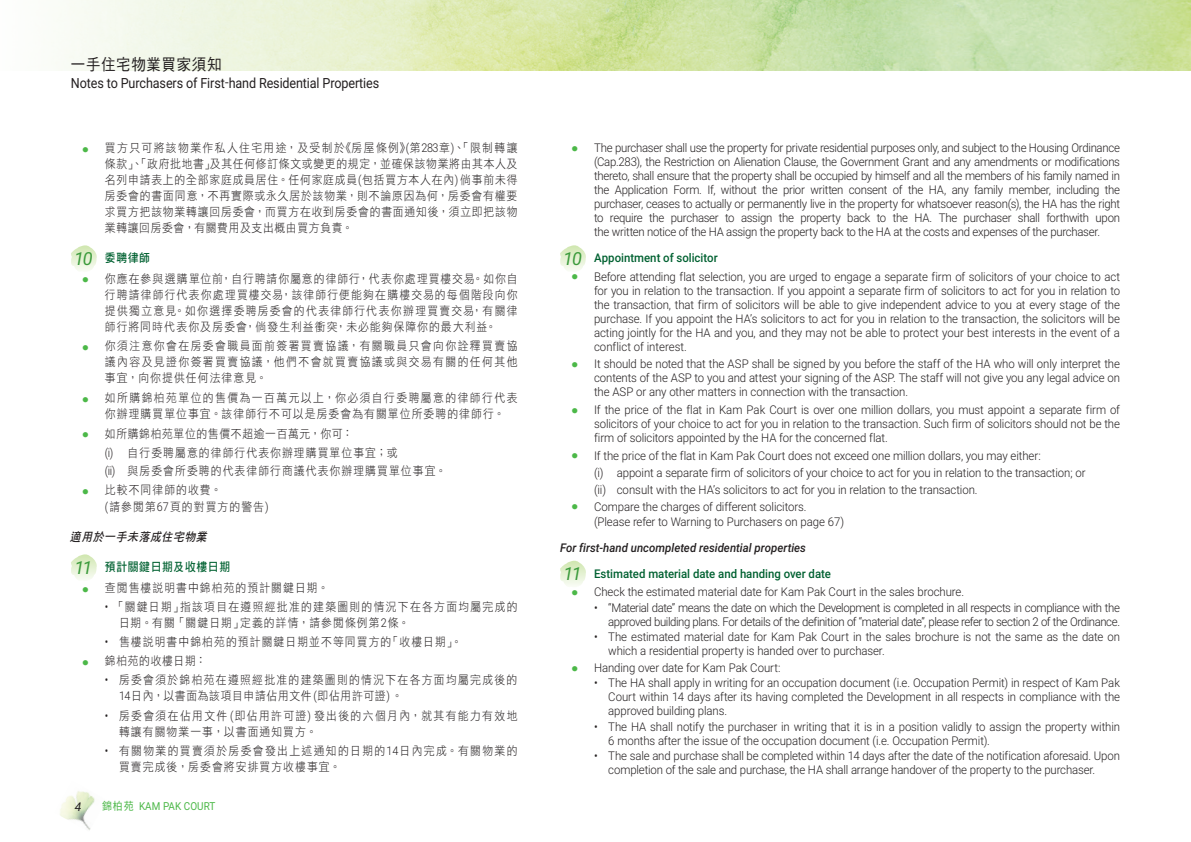
<style>
.page{position:relative;width:1191px;height:842px;background:#fff}
.page>*{position:absolute;margin:0;border:0;box-sizing:border-box;transform-origin:0 0}
.t1{font:italic 18px "Roboto";letter-spacing:-.075em;color:#3a9a3b}
.Running_Head_Left{font:16px "DF Hei HK W5";letter-spacing:.05em;color:#231f20;scale:.9 1}
.Running_Head_Left-2{font:14px "Roboto";letter-spacing:-.01em;color:#231f20;scale:.9 1}
._00_Body_Text_E{font:300 12px/14px "Roboto";letter-spacing:-.01em;color:#231f20;text-align:justify;scale:.95 1}
._00_Body_Text_C{font:12px/16px "DF Hei HK W3";letter-spacing:.1em;color:#231f20;text-align:justify;scale:.9 1}
._00_Body_Text_E-2{font:300 12px/14px "Roboto";letter-spacing:-.035em;color:#231f20;text-align:right;scale:.95 1}
._00_Body_Text_C-2{font:12px/16px "DF Hei HK W3";letter-spacing:.12em;color:#231f20;scale:.9 1}
._00_Body_Text_C-3{font:12px/16px "DF Hei HK W3";letter-spacing:.135em;color:#231f20;scale:.9 1}
._00_Body_Text_E-3{font:500 12px "Roboto";color:#006131;scale:.95 1}
._00_Body_Text_C-4{font:12px/16px "DF Hei HK W3";letter-spacing:.125em;color:#231f20;scale:.9 1}
._00_Body_Text_C-5{font:12px/16px "DF Hei HK W3";letter-spacing:.13em;color:#231f20;scale:.9 1}
._00_Body_Text_E-4{font:italic 500 12px "Roboto";color:#231f20;scale:.95 1}
._00_Body_Text_C-6{font:12px "DF Hei HK W3";letter-spacing:.06em;color:#231f20;scale:.9 1}
._00_Body_Text_C-7{font:12px "DF Hei HK W7";letter-spacing:.06em;color:#006131;scale:.9 1}
._00_Body_Text_C-8{font:italic 12px "DF Hei HK W7";color:#231f20;scale:.9 1}
.t2{font:italic 12px "Roboto";color:#231f20}
.t3{font:11px "Roboto";letter-spacing:.005em;color:#4cb848;scale:.9 1}
.s1{font-family:"DF Hei HK W5"}
.s2{color:#4cb848}
.s3{font-family:"Roboto";font-weight:300}
.s4{font-family:"Noto Sans CJ Ktc"}
</style>
<div class="page">
<img style="left:56px;top:0;width:1135px;height:71px">
<img style="left:60px;top:791px;width:35px;height:39px">
<svg style="left:560px;top:245px;width:26px;height:26px"></svg>
<svg style="left:560px;top:561px;width:26px;height:25px"></svg>
<svg style="left:71px;top:245px;width:26px;height:26px"></svg>
<svg style="left:71px;top:554px;width:26px;height:26px"></svg>
<p class="Running_Head_Left" style="left:71px;top:56px;width:169px">一手住宅物業買家須知</p>
<p class="Running_Head_Left-2" style="left:71px;top:74px;width:344px">Notes to Purchasers of First<span class="s1">-</span>hand Residential Properties</p>
<p class="_00_Body_Text_C" style="left:105px;top:140px;width:460px;text-indent:-23px"><span class="s2">●</span> 買方只可將該物業作私人住宅用途，及受制於《房屋條例》<span class="s3">(</span>第<span class="s3">283</span>章<span class="s3">)</span>、「限制轉讓條款」、「政府批地書」及其任何修訂條文或變更的規定，並確保該物業將由其本人及名列申請表上的全部家庭成員居住。任何家庭成員<span class="s3">(</span>包括買方本人在內<span class="s3">)</span>倘事前未得房委會的書面同意，不再實際或永久居於該物業，則不論原因為何，房委會有權要求買方把該物業轉讓回房委會，而買方在收到房委會的書面通知後，須立即把該物業轉讓回房委會，有關費用及支出概由買方負責。</p>
<p class="t1" style="left:74px;top:246px;width:20px">10</p>
<p class="_00_Body_Text_C-7" style="left:105px;top:252px;width:52px">委聘律師</p>
<p class="_00_Body_Text_C" style="left:105px;top:270px;width:460px;text-indent:-23px"><span class="s2">●</span> 你應在參與選購單位前，自行聘請你屬意的律師行，代表你處理買樓交易。如你自行聘請律師行代表你處理買樓交易，該律師行便能夠在購樓交易的每個階段向你提供獨立意見。如你選擇委聘房委會的代表律師行代表你辦理買賣交易，有關律師行將同時代表你及房委會，倘發生利益衝突，未必能夠保障你的最大利益。</p>
<p class="_00_Body_Text_C" style="left:105px;top:338px;width:460px;text-indent:-23px"><span class="s2">●</span> 你須注意你會在房委會職員面前簽署買賣協議，有關職員只會向你詮釋買賣協議內容及見證你簽署買賣協議，他們不會就買賣協議或與交易有關的任何其他事宜，向你提供任何法律意見。</p>
<p class="_00_Body_Text_C-3" style="left:105px;top:389px;width:460px;text-indent:-23px"><span class="s2">●</span> 如所購錦柏苑單位的售價為一百萬元以上，你必須自行委聘屬意的律師行代表你辦理購買單位事宜。該律師行不可以是房委會為有關單位所委聘的律師行。</p>
<p class="_00_Body_Text_C-6" style="left:82px;top:427px;width:302px"><span class="s2">●</span> 如所購錦柏苑單位的售價不超逾一百萬元，你可：</p>
<p class="_00_Body_Text_C" style="left:105px;top:445px;width:327px"><span class="s3">(i)</span> 自行委聘屬意的律師行代表你辦理購買單位事宜；或</p>
<p class="_00_Body_Text_C" style="left:105px;top:462px;width:381px"><span class="s3">(ii)</span> 與房委會所委聘的代表律師行商議代表你辦理購買單位事宜。</p>
<p class="_00_Body_Text_C" style="left:82px;top:482px;width:156px"><span class="s2">●</span> 比較不同律師的收費。</p>
<p class="_00_Body_Text_C" style="left:105px;top:499px;width:183px"><span class="s3">(</span>請參閱第<span class="s3">67</span>頁的對買方的警告<span class="s3">)</span></p>
<p class="_00_Body_Text_C-8" style="left:70px;top:530px;width:156px">適用於一手未落成住宅物業</p>
<p class="t1" style="left:74px;top:555px;width:20px">11</p>
<p class="_00_Body_Text_C-7" style="left:105px;top:561px;width:141px">預計關鍵日期及收樓日期</p>
<p class="_00_Body_Text_C" style="left:82px;top:579px;width:275px"><span class="s2">●</span> 查閱售樓說明書中錦柏苑的預計關鍵日期。</p>
<p class="_00_Body_Text_C-2" style="left:119px;top:598px;width:444px;text-indent:-14px"><span class="s3">•</span> 「關鍵日期」指該項目在遵照經批准的建築圖則的情況下在各方面均屬完成的日期。有關 「關鍵日期」定義的詳情，請參閱條例第<span class="s3">2</span>條。</p>
<p class="_00_Body_Text_C" style="left:105px;top:633px;width:398px"><span class="s3">•</span> 售樓說明書中錦柏苑的預計關鍵日期並不等同買方的 「收樓日期」。</p>
<p class="_00_Body_Text_C-6" style="left:82px;top:654px;width:139px"><span class="s2">●</span> 錦柏苑的收樓日期：</p>
<p class="_00_Body_Text_C-2" style="left:119px;top:671px;width:444px;text-indent:-14px"><span class="s3">•</span> 房委會須於錦柏苑在遵照經批准的建築圖則的情況下在各方面均屬完成後的<br><span class="s3">14</span>日內，以書面為該項目申請佔用文件 <span class="s3">(</span>即佔用許可證<span class="s3">)</span> 。</p>
<p class="_00_Body_Text_C-5" style="left:119px;top:707px;width:444px;text-indent:-14px"><span class="s3">•</span> 房委會須在佔用文件 <span class="s3">(</span>即佔用許可證<span class="s3">)</span> 發出後的六個月內，就其有能力有效地轉讓有關物業一事，以書面通知買方。</p>
<p class="_00_Body_Text_C-4" style="left:119px;top:742px;width:444px;text-indent:-14px"><span class="s3">•</span> 有關物業的買賣須於房委會發出上述通知的日期的<span class="s3">14</span>日內完成。有關物業的買賣完成後，房委會將安排買方收樓事宜。</p>
<p class="t2" style="left:75px;top:798px;width:8px">4</p>
<p class="t3" style="left:102px;top:798px;width:127px"><span class="s4">錦柏苑</span> KAM PAK COURT</p>
<p class="_00_Body_Text_E" style="left:594px;top:140px;width:555px;text-indent:-23px"><span class="s2">●</span> The purchaser shall use the property for private residential purposes only, and subject to the Housing Ordinance (Cap.283), the Restriction on Alienation Clause, the Government Grant and any amendments or modifications thereto, shall ensure that the property shall be occupied by himself and all the members of his family named in the Application Form. If, without the prior written consent of the HA, any family member, including the purchaser, ceases to actually or permanently live in the property for whatsoever reason(s), the HA has the right to require the purchaser to assign the property back to the HA. The purchaser shall forthwith upon the written notice of the HA assign the property back to the HA at the costs and expenses of the purchaser.</p>
<p class="t1" style="left:563px;top:246px;width:20px">10</p>
<p class="_00_Body_Text_E-3" style="left:594px;top:250px;width:132px">Appointment of solicitor</p>
<p class="_00_Body_Text_E" style="left:594px;top:269px;width:555px;text-indent:-23px"><span class="s2">●</span> Before attending flat selection, you are urged to engage a separate firm of solicitors of your choice to act for you in relation to the transaction. If you appoint a separate firm of solicitors to act for you in relation to the transaction, that firm of solicitors will be able to give independent advice to you at every stage of the purchase. If you appoint the HA’s solicitors to act for you in relation to the transaction, the solicitors will be acting jointly for the HA and you, and they may not be able to protect your best interests in the event of a conflict of interest.</p>
<p class="_00_Body_Text_E" style="left:594px;top:357px;width:555px;text-indent:-23px"><span class="s2">●</span> It should be noted that the ASP shall be signed by you before the staff of the HA who will only interpret the contents of the ASP to you and attest your signing of the ASP. The staff will not give you any legal advice on the ASP or any other matters in connection with the transaction.</p>
<p class="_00_Body_Text_E" style="left:594px;top:402px;width:555px;text-indent:-23px"><span class="s2">●</span> If the price of the flat in Kam Pak Court is over one million dollars, you must appoint a separate firm of solicitors of your choice to act for you in relation to the transaction. Such firm of solicitors should not be the firm of solicitors appointed by the HA for the concerned flat.</p>
<p class="_00_Body_Text_E" style="left:571px;top:448px;width:496px"><span class="s2">●</span> If the price of the flat in Kam Pak Court does not exceed one million dollars, you may either:</p>
<p class="_00_Body_Text_E" style="left:594px;top:465px;width:519px">(i) appoint a separate firm of solicitors of your choice to act for you in relation to the transaction; or</p>
<p class="_00_Body_Text_E" style="left:594px;top:482px;width:405px">(ii) consult with the HA’s solicitors to act for you in relation to the transaction.</p>
<p class="_00_Body_Text_E" style="left:571px;top:499px;width:249px"><span class="s2">●</span> Compare the charges of different solicitors.</p>
<p class="_00_Body_Text_E" style="left:594px;top:514px;width:265px">(Please refer to Warning to Purchasers on page 67)</p>
<p class="_00_Body_Text_E-4" style="left:560px;top:540px;width:260px">For first-hand uncompleted residential properties</p>
<p class="t1" style="left:563px;top:561px;width:20px">11</p>
<p class="_00_Body_Text_E-3" style="left:594px;top:565px;width:251px">Estimated material date and handing over date</p>
<p class="_00_Body_Text_E" style="left:571px;top:584px;width:415px"><span class="s2">●</span> Check the estimated material date for Kam Pak Court in the sales brochure.</p>
<p class="_00_Body_Text_E-2" style="left:594px;top:600px;width:555px">• “Material date” means the date on which the Development is completed in all respects in compliance with the approved building plans. For details of the definition of “material date”, please refer to section 2 of the Ordinance.</p>
<p class="_00_Body_Text_E" style="left:608px;top:629px;width:540px;text-indent:-14px">• The estimated material date for Kam Pak Court in the sales brochure is not the same as the date on which a residential property is handed over to purchaser.</p>
<p class="_00_Body_Text_E" style="left:571px;top:660px;width:222px"><span class="s2">●</span> Handing over date for Kam Pak Court:</p>
<p class="_00_Body_Text_E" style="left:608px;top:676px;width:540px;text-indent:-14px">• The HA shall apply in writing for an occupation document (i.e. Occupation Permit) in respect of Kam Pak Court within 14 days after its having completed the Development in all respects in compliance with the approved building plans.</p>
<p class="_00_Body_Text_E" style="left:608px;top:719px;width:540px;text-indent:-14px">• The HA shall notify the purchaser in writing that it is in a position validly to assign the property within<br>6 months after the issue of the occupation document (i.e. Occupation Permit).</p>
<p class="_00_Body_Text_E" style="left:608px;top:748px;width:540px;text-indent:-14px">• The sale and purchase shall be completed within 14 days after the date of the notification aforesaid. Upon completion of the sale and purchase, the HA shall arrange handover of the property to the purchaser.</p>
</div>
